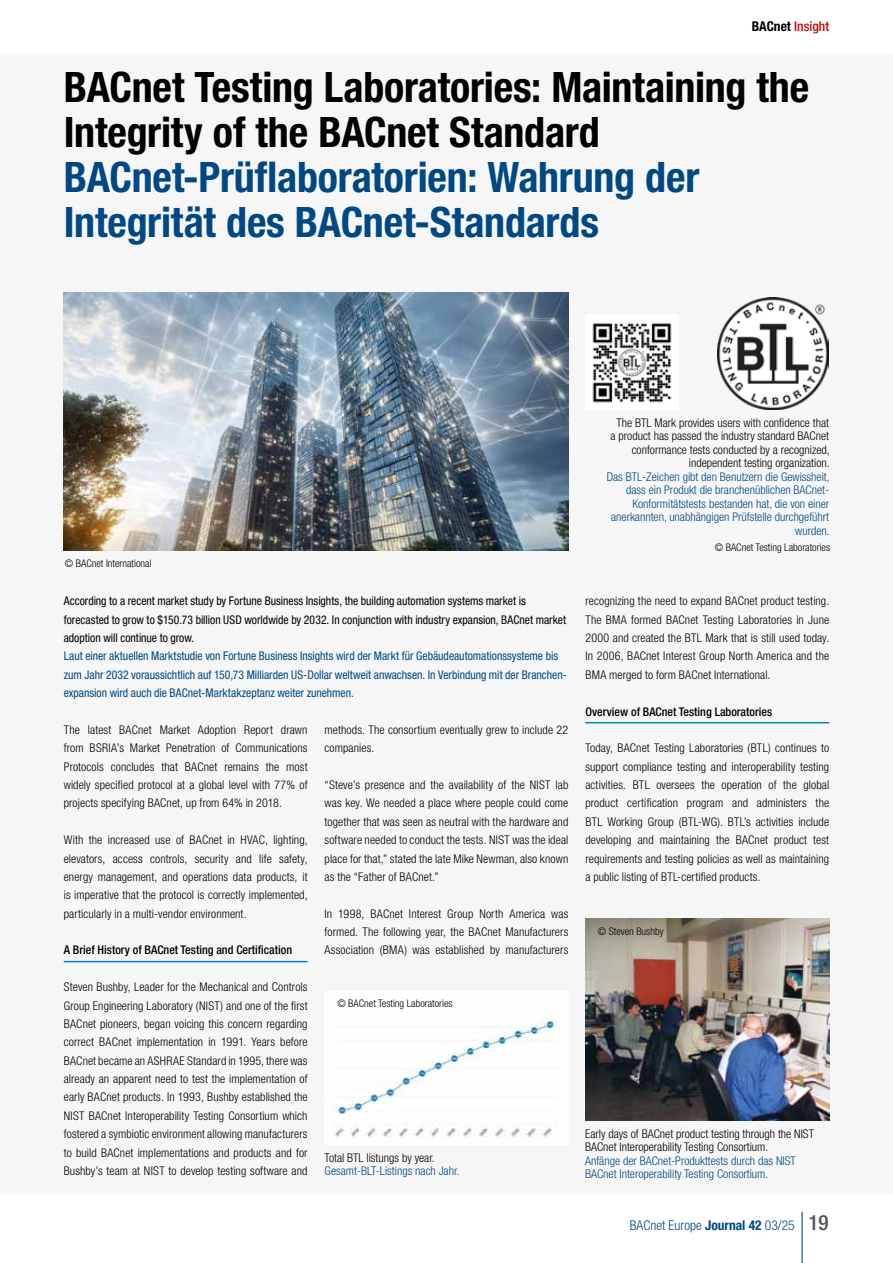
<style>
.page{position:relative;width:893px;height:1263px;background:#fff}
.page>*{position:absolute;margin:0;border:0;box-sizing:border-box;transform-origin:0 0}
.t1{font:700 condensed 42px/45px "Helvetica Neue LT Std";letter-spacing:-.005em;color:#000}
.t2{font:700 condensed 42px/45px "Helvetica Neue LT Std";letter-spacing:-.005em;color:#004884}
.t3{font:300 condensed 13.5px "Helvetica Neue LT Std";color:#004884}
.t4{font:500 condensed 13.5px "Helvetica Neue LT Pro";color:#bd0e0d}
.t5{font:300 condensed 12px/18.3px "Helvetica Neue LT Std";letter-spacing:.005em;color:#000;text-align:justify}
.t6{font:300 condensed 12px/13.5px "Helvetica Neue LT Std";color:#004884;text-align:right}
.t7{font:condensed 12px/18.5px "Helvetica Neue LT Std";color:#004884}
.t8{font:condensed 12px/18.3px "Helvetica Neue LT Std";color:#000}
.t9{font:500 condensed 12px "Helvetica Neue LT Pro";color:#000}
.t10{font:300 condensed 10.5px "Helvetica Neue LT Std";color:#000}
.s1{font-family:"Helvetica Neue LT Std";font-weight:700;color:#000}
.s2{font-weight:700}
.s3{font-family:"Helvetica Neue LT Pro";font-weight:500;font-size:21px;color:#575756}
</style>
<div class="page">
<hr style="left:801px;top:1212px;width:2px;height:51px;background:#004884">
<div style="left:0;top:54px;width:893px;height:1139px;background:#f6f6f6"></div>
<img style="left:64px;top:293px;width:504px;height:257px">
<img style="left:717px;top:298px;width:112px;height:112px">
<hr style="left:64px;top:961px;width:244px;height:1px;background:#0083c5">
<hr style="left:585px;top:722px;width:244px;height:1px;background:#0083c5">
<img style="left:335px;top:1020px;width:220px;height:117px">
<img style="left:585px;top:918px;width:244px;height:202px">
<img style="left:592px;top:323px;width:80px;height:80px">
<p class="t4" style="left:752px;top:18px;width:79px"><span class="s1">BACnet</span> Insight</p>
<h1 class="t1" style="left:64px;top:64px;width:747px">BACnet Testing Laboratories: Maintaining the<br>Integrity of the BACnet Standard</h1>
<h1 class="t2" style="left:64px;top:154px;width:637px">BACnet-Prüflaboratorien: Wahrung der<br>Integrität des BACnet-Standards</h1>
<p class="t5" style="left:611px;top:415px;width:220px;line-height:13.5px;text-align:right">The BTL Mark provides users with confidence that a product has passed the industry standard BACnet conformance tests conducted by a recognized, independent testing organization.</p>
<p class="t6" style="left:607px;top:469px;width:224px">Das BTL-Zeichen gibt den Benutzern die Gewissheit, dass ein Produkt die branchenüblichen BACnet-Konformitätstests bestanden hat, die von einer anerkannten, unabhängigen Prüfstelle durchgeführt wurden.</p>
<p class="t10" style="left:65px;top:557px;width:88px">© BACnet International</p>
<p class="t8" style="left:64px;top:592px;width:504px">According to a recent market study by Fortune Business Insights, the building automation systems market is forecasted to grow to $150.73 billion USD worldwide by 2032. In conjunction with industry expansion, BACnet market adoption will continue to grow.</p>
<p class="t7" style="left:64px;top:647px;width:505px">Laut einer aktuellen Marktstudie von Fortune Business Insights wird der Markt für Gebäudeautomationssysteme bis zum Jahr 2032 voraussichtlich auf 150,73 Milliarden US-Dollar weltweit anwachsen. In Verbindung mit der Branchen&shy;expansion wird auch die BACnet-Marktakzeptanz weiter zunehmen.</p>
<p class="t5" style="left:64px;top:720px;width:245px">The latest BACnet Market Adoption Report drawn from BSRIA’s Market Penetration of Communications Protocols concludes that BACnet remains the most widely specified protocol at a global level with 77% of projects specifying BACnet, up from 64% in 2018.</p>
<p class="t5" style="left:64px;top:831px;width:245px">With the increased use of BACnet in HVAC, lighting, elevators, access controls, security and life safety, energy management, and operations data products, it is imperative that the protocol is correctly implemented, particularly in a multi-vendor environment.</p>
<p class="t9" style="left:64px;top:943px;width:230px">A Brief History of BACnet Testing and Certification</p>
<p class="t5" style="left:64px;top:978px;width:245px">Steven Bushby, Leader for the Mechanical and Controls Group Engineering Laboratory (NIST) and one of the first BACnet pioneers, began voicing this concern regarding correct BACnet implementation in 1991. Years before BACnet became an ASHRAE Standard in 1995, there was already an apparent need to test the implementation of early BACnet products. In 1993, Bushby established the NIST BACnet Interoperability Testing Consortium which fostered a symbiotic environment allowing manufacturers to build BACnet implementations and products and for Bushby’s team at NIST to develop testing software and</p>
<p class="t5" style="left:325px;top:720px;width:245px">methods. The consortium eventually grew to include 22 companies.</p>
<p class="t5" style="left:325px;top:775px;width:245px">“Steve’s presence and the availability of the NIST lab was key. We needed a place where people could come together that was seen as neutral with the hardware and software needed to conduct the tests. NIST was the ideal place for that,” stated the late Mike Newman, also known as the “Father of BACnet.”</p>
<p class="t5" style="left:325px;top:904px;width:245px">In 1998, BACnet Interest Group North America was formed. The following year, the BACnet Manufacturers Association (BMA) was established by manufacturers</p>
<p class="t10" style="left:337px;top:997px;width:117px">© BACnet Testing Laboratories</p>
<p class="t5" style="left:325px;top:1148px;width:112px">Total BTL listungs by year.</p>
<p class="t6" style="left:325px;top:1164px;width:136px">Gesamt-BLT-Listings nach Jahr.</p>
<p class="t10" style="left:715px;top:541px;width:117px">© BACnet Testing Laboratories</p>
<p class="t5" style="left:585px;top:592px;width:245px">recognizing the need to expand BACnet product testing.<br>The BMA formed BACnet Testing Laboratories in June 2000 and created the BTL Mark that is still used today.<br>In 2006, BACnet Interest Group North America and the BMA merged to form BACnet International.</p>
<p class="t9" style="left:585px;top:704px;width:188px">Overview of BACnet Testing Laboratories</p>
<p class="t5" style="left:585px;top:739px;width:245px">Today, BACnet Testing Laboratories (BTL) continues to support compliance testing and interoperability testing activities. BTL oversees the operation of the global product certification program and administers the BTL Working Group (BTL-WG). BTL’s activities include developing and maintaining the BACnet product test requirements and testing policies as well as maintaining a public listing of BTL-certified products.</p>
<p class="t10" style="left:598px;top:926px;width:67px">© Steven Bushby</p>
<p class="t5" style="left:585px;top:1126px;width:230px;line-height:13.5px">Early days of BACnet product testing through the NIST<br>BACnet Interoperability Testing Consortium.</p>
<p class="t6" style="left:585px;top:1153px;width:212px;text-align:left">Anfänge der BACnet-Produkttests durch das NIST<br>BACnet Interoperability Testing Consortium.</p>
<p class="t3" style="left:630px;top:1217px;width:200px">BACnet Europe <span class="s2">Journal 42</span> 03/25 <span class="s3">19</span></p>
</div>
